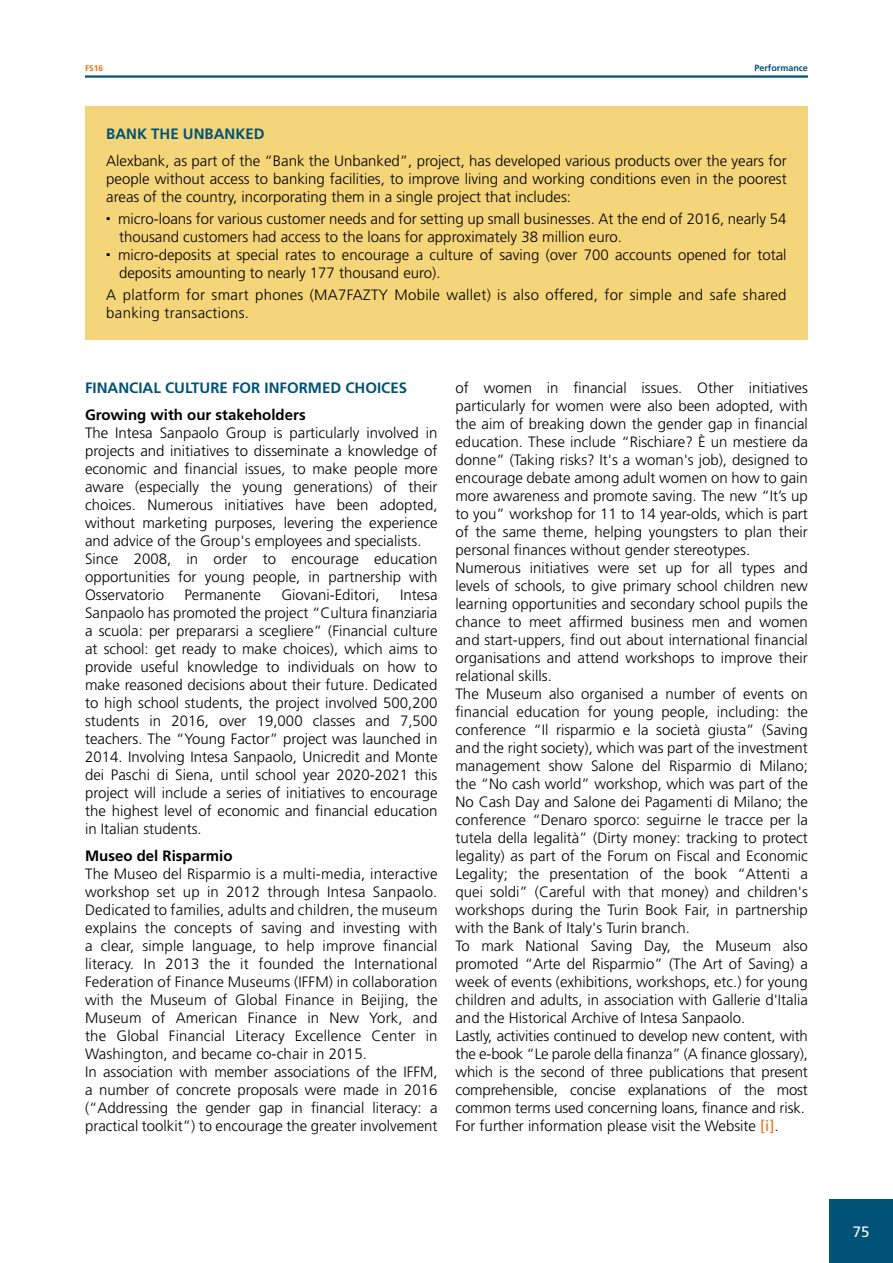
<style>
.page{position:relative;width:893px;height:1263px;background:#fff}
.page>*{position:absolute;margin:0;border:0;box-sizing:border-box;transform-origin:0 0}
.TESTO_P{font:300 15px/18px "Frutiger LT Std";color:#000;text-align:justify}
.TESTO_P-2{font:300 15px/18px "Frutiger LT Std";letter-spacing:.02em;color:#000}
.TITOLO_GRASSETTO_H5{font:700 15px "Frutiger LT Std";color:#000}
.TITOLO_H4{font:700 15px "Frutiger LT Std";color:#005376}
.TITOLO_H4X{font:700 15px "Frutiger LT Std";color:#005376}
.t1{font:15px "Frutiger LT Std";color:#fff}
.t2{font:700 9px "Frutiger LT Std";color:#005376}
.t3{font:700 8.25px "Frutiger LT Std";color:#ed6b06}
.s1{font-weight:400;color:#ed6b06}
</style>
<div class="page">
<div style="left:829px;top:1199px;width:64px;height:64px;background:#005376"></div>
<hr style="left:85px;top:75px;width:723px;height:3px;background:#005376">
<div style="left:85px;top:106px;width:723px;height:234px;background:#f5d579"></div>
<p class="t3" style="left:85px;top:63px;width:19px">FS16</p>
<p class="t2" style="left:754px;top:62px;width:55px">Performance</p>
<h4 class="TITOLO_H4X" style="left:106px;top:125px;width:160px">BANK THE UNBANKED</h4>
<p class="TESTO_P" style="left:106px;top:152px;width:682px">Alexbank, as part of the “Bank the Unbanked”, project, has developed various products over the years for people without access to banking facilities, to improve living and working conditions even in the poorest areas of the country, incorporating them in a single project that includes:</p>
<p class="TESTO_P" style="left:118px;top:210px;width:670px">micro-loans for various customer needs and for setting up small businesses. At the end of 2016, nearly 54 thousand customers had access to the loans for approximately 38 million euro.</p>
<p class="TESTO_P" style="left:118px;top:246px;width:670px">micro-deposits at special rates to encourage a culture of saving (over 700 accounts opened for total deposits amounting to nearly 177 thousand euro).</p>
<p class="TESTO_P-2" style="left:106px;top:286px;width:682px">A platform for smart phones (MA7FAZTY Mobile wallet) is also offered, for simple and safe shared banking transactions.</p>
<h4 class="TITOLO_H4" style="left:85px;top:379px;width:323px">FINANCIAL CULTURE FOR INFORMED CHOICES</h4>
<h5 class="TITOLO_GRASSETTO_H5" style="left:85px;top:406px;width:222px">Growing with our stakeholders</h5>
<p class="TESTO_P" style="left:85px;top:424px;width:354px">The Intesa Sanpaolo Group is particularly involved in projects and initiatives to disseminate a knowledge of economic and financial issues, to make people more aware (especially the young generations) of their choices. Numerous initiatives have been adopted, without marketing purposes, levering the experience and advice of the Group's employees and specialists.</p>
<p class="TESTO_P" style="left:85px;top:550px;width:354px">Since 2008, in order to encourage education opportunities for young people, in partnership with Osservatorio</p>
<p class="TESTO_P" style="left:184px;top:586px;width:78px">Permanente</p>
<p class="TESTO_P" style="left:281px;top:586px;width:100px">Giovani-Editori,</p>
<p class="TESTO_P" style="left:85px;top:586px;width:354px;text-indent:315px">Intesa Sanpaolo has promoted the project “Cultura finanziaria a scuola: per prepararsi a scegliere” (Financial culture at school: get ready to make choices), which aims to provide useful knowledge to individuals on how to make reasoned decisions about their future. Dedicated to high school students, the project involved 500,200 students in 2016, over 19,000 classes and 7,500 teachers. The “Young Factor” project was launched in 2014. Involving Intesa Sanpaolo, Unicredit and Monte dei Paschi di Siena, until school year 2020-2021 this project will include a series of initiatives to encourage the highest level of economic and financial education in Italian students.</p>
<h5 class="TITOLO_GRASSETTO_H5" style="left:85px;top:847px;width:149px">Museo del Risparmio</h5>
<p class="TESTO_P" style="left:85px;top:865px;width:354px">The Museo del Risparmio is a multi-media, interactive workshop set up in 2012 through Intesa Sanpaolo.<br>Dedicated to families, adults and children, the museum explains the concepts of saving and investing with a clear, simple language, to help improve financial literacy. In 2013 the it founded the International Federation of Finance Museums (IFFM) in collaboration with the Museum of Global Finance in Beijing, the Museum of American Finance in New York, and the Global Financial Literacy Excellence Center in Washington, and became co-chair in 2015.</p>
<p class="TESTO_P" style="left:85px;top:1063px;width:354px">In association with member associations of the IFFM, a number of concrete proposals were made in 2016 (“Addressing the gender gap in financial literacy: a practical toolkit”) to encourage the greater involvement</p>
<p class="TESTO_P" style="left:455px;top:379px;width:354px">of women in financial issues. Other initiatives particularly for women were also been adopted, with the aim of breaking down the gender gap in financial education. These include “Rischiare? È un mestiere da donne” (Taking risks? It's a woman's job), designed to encourage debate among adult women on how to gain more awareness and promote saving. The new “It’s up to you” workshop for 11 to 14 year-olds, which is part of the same theme, helping youngsters to plan their personal finances without gender stereotypes.</p>
<p class="TESTO_P" style="left:455px;top:559px;width:354px">Numerous initiatives were set up for all types and levels of schools, to give primary school children new learning opportunities and secondary school pupils the chance to meet affirmed business men and women and start-uppers, find out about international financial organisations and attend workshops to improve their relational skills.</p>
<p class="TESTO_P" style="left:455px;top:685px;width:354px">The Museum also organised a number of events on financial education for young people, including: the conference “Il risparmio e la società giusta” (Saving and the right society), which was part of the investment management show Salone del Risparmio di Milano; the “No cash world” workshop, which was part of the No Cash Day and Salone dei Pagamenti di Milano; the conference “Denaro sporco: seguirne le tracce per la tutela della legalità” (Dirty money: tracking to protect legality) as part of the Forum on Fiscal and Economic Legality; the presentation of the book “Attenti a quei soldi” (Careful with that money) and children's workshops during the Turin Book Fair, in partnership with the Bank of Italy's Turin branch.</p>
<p class="TESTO_P" style="left:455px;top:937px;width:354px">To mark National Saving Day, the Museum also promoted “Arte del Risparmio” (The Art of Saving) a week of events (exhibitions, workshops, etc.) for young children and adults, in association with Gallerie d'Italia and the Historical Archive of Intesa Sanpaolo.</p>
<p class="TESTO_P" style="left:455px;top:1027px;width:354px">Lastly, activities continued to develop new content, with the e-book “Le parole della finanza” (A finance glossary), which is the second of three publications that present comprehensible, concise explanations of the most common terms used concerning loans, finance and risk.</p>
<p class="TESTO_P" style="left:455px;top:1117px;width:325px">For further information please visit the Website <span class="s1">[i]</span>.</p>
<p class="t1" style="left:853px;top:1223px;width:18px">75</p>
</div>
